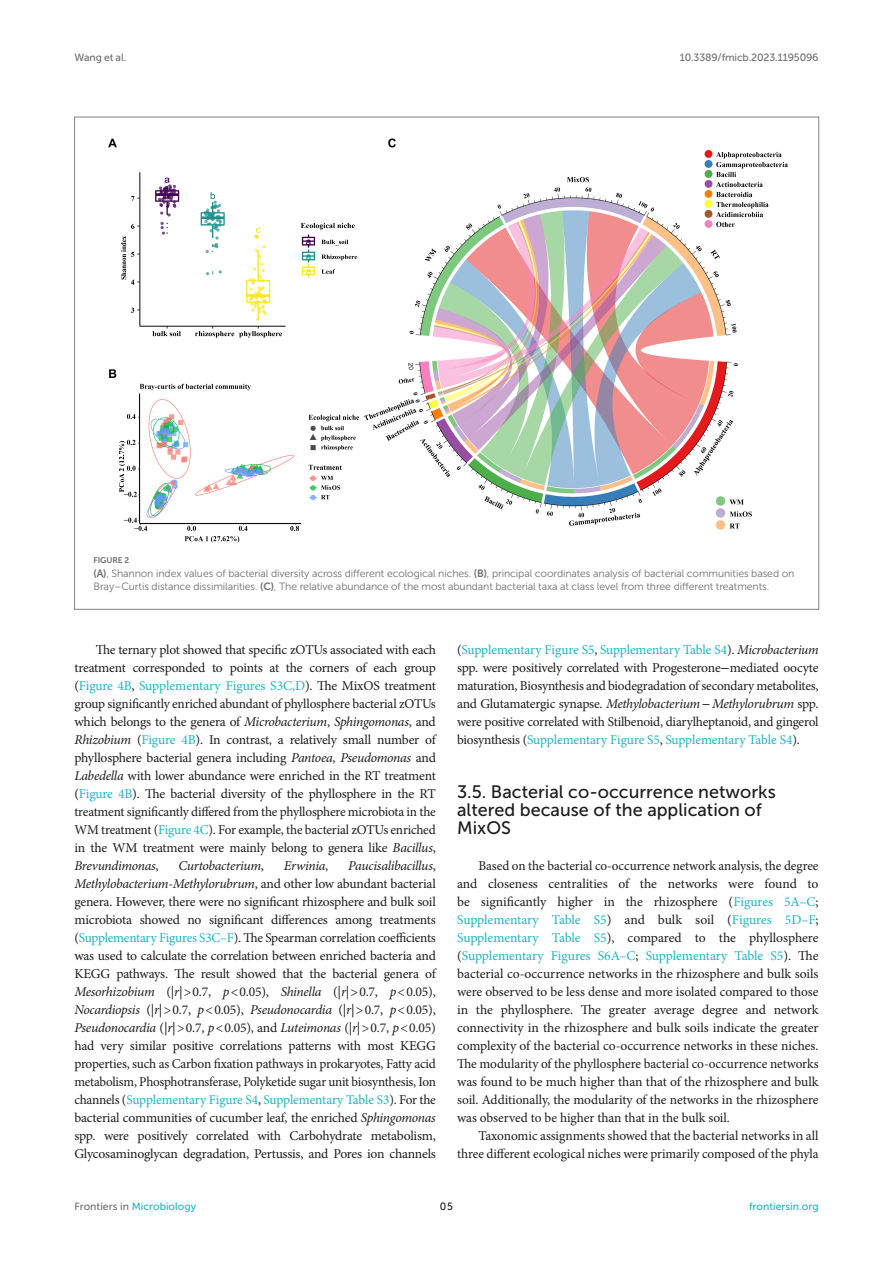
<style>
.page{position:relative;width:893px;height:1263px;background:#fff}
.page>*{position:absolute;margin:0;border:0;box-sizing:border-box;transform-origin:0 0}
.HEAD_2{font:18px/18px "Museo Sans 500";color:#1b1c1b}
.TEXT{font:13.5px/18px "Minion Pro";letter-spacing:-.01em;color:#1b1c1b;text-align:justify}
.TEXT_FLUSH{font:13.5px/18px "Minion Pro";letter-spacing:-.005em;color:#1b1c1b;text-align:justify}
.TEXT-2{font:italic 13.5px "Minion Pro";letter-spacing:-.025em;color:#1b1c1b}
.FIG_LEG{font:10.5px/13.5px "Museo Sans 300";letter-spacing:-.01em;color:#706f70}
.t1{font:10.5px "Museo Sans 500";color:#1db5c3}
.t2{font:10.5px "Museo Sans 500";letter-spacing:-.015em;color:#706f70}
.t3{font:10.5px "Museo Sans 500";color:#1b1c1b}
.FIG_HD{font:8.25px "Museo Sans 700";letter-spacing:-.01em;color:#706f70}
.s1{font-family:"Museo Sans 700"}
.s2{color:#1db5c3}
.s3{font-style:italic}
.s4{font-style:normal}
.s5{font-family:"STIX General"}
.s6{font-family:"STIX General";font-style:italic}
.s7{color:#706f70}
</style>
<div class="page">
<img style="left:108px;top:138px;width:680px;height:405px">
<p class="t2" style="left:74px;top:51px;width:53px">Wang et al.</p>
<p class="t2" style="left:680px;top:51px;width:140px">10.3389/fmicb.2023.1195096</p>
<p class="FIG_HD" style="left:94px;top:556px;width:37px">FIGURE 2</p>
<p class="FIG_LEG" style="left:94px;top:567px;width:702px"><span class="s1">(A)</span>, Shannon index values of bacterial diversity across different ecological niches. <span class="s1">(B)</span>, principal coordinates analysis of bacterial communities based on<br>Bray–Curtis distance dissimilarities. <span class="s1">(C)</span>, The relative abundance of the most abundant bacterial taxa at class level from three different treatments.</p>
<p class="TEXT" style="left:74px;top:641px;width:363px;text-indent:21px">The ternary plot showed that specific zOTUs associated with each treatment corresponded to points at the corners of each group (<span class="s2">Figure 4B</span>, <span class="s2">Supplementary Figures S3C,D</span>). The MixOS treatment group significantly enriched abundant of phyllosphere bacterial zOTUs which belongs to the genera of <span class="s3">Microbacterium</span>, <span class="s3">Sphingomonas</span>, and <span class="s3">Rhizobium</span> (<span class="s2">Figure 4B</span>). In contrast, a relatively small number of phyllosphere bacterial genera including <span class="s3">Pantoea</span>, <span class="s3">Pseudomonas</span> and <span class="s3">Labedella</span> with lower abundance were enriched in the RT treatment (<span class="s2">Figure 4B</span>). The bacterial diversity of the phyllosphere in the RT treatment significantly differed from the phyllosphere microbiota in the WM treatment (<span class="s2">Figure 4C</span>). For example, the bacterial zOTUs enriched in the WM treatment were mainly belong to genera like <span class="s3">Bacillus</span>, <span class="s3">Brevundimonas</span>,</p>
<p class="TEXT" style="left:74px;top:857px;width:363px;text-indent:274px"><span class="s3">Paucisalibacillus</span>, <span class="s3">Methylobacterium-Methylorubrum</span>, and other low abundant bacterial genera. However, there were no significant rhizosphere and bulk soil microbiota showed no significant differences among treatments (<span class="s2">Supplementary Figures S3C–F</span>). The Spearman correlation coefficients was used to calculate the correlation between enriched bacteria and KEGG pathways. The result showed that the bacterial genera of <span class="s3">Mesorhizobium</span> (|<span class="s3">r</span>|&gt;0.7, <span class="s3">p</span>&lt;0.05), <span class="s3">Shinella</span> (|<span class="s3">r</span>|&gt;0.7, <span class="s3">p</span>&lt;0.05), <span class="s3">Nocardiopsis</span> (|<span class="s3">r</span>|&gt;0.7, <span class="s3">p</span>&lt;0.05), <span class="s3">Pseudonocardia</span> (|<span class="s3">r</span>|&gt;0.7, <span class="s3">p</span>&lt;0.05), <span class="s3">Pseudonocardia</span> (|<span class="s3">r</span>|&gt;0.7, <span class="s3">p</span>&lt;0.05), and <span class="s3">Luteimonas</span> (|<span class="s3">r</span>|&gt;0.7, <span class="s3">p</span>&lt;0.05) had very similar positive correlations patterns with most KEGG properties, such as Carbon fixation pathways in prokaryotes, Fatty acid metabolism, Phosphotransferase, Polyketide sugar unit biosynthesis, Ion channels (<span class="s2">Supplementary Figure S4</span>, <span class="s2">Supplementary Table S3</span>). For the bacterial communities of cucumber leaf, the enriched <span class="s3">Sphingomonas </span>spp. were positively correlated with Carbohydrate metabolism, Glycosaminoglycan degradation, Pertussis, and Pores ion channels</p>
<p class="TEXT-2" style="left:179px;top:856px;width:87px">Curtobacterium<span class="s4">,</span></p>
<p class="TEXT-2" style="left:284px;top:856px;width:46px">Erwinia<span class="s4">,</span></p>
<p class="TEXT" style="left:457px;top:641px;width:363px">(<span class="s2">Supplementary Figure S5</span>, <span class="s2">Supplementary Table S4</span>). <span class="s3">Microbacterium </span>spp. were positively correlated with Progesterone<span class="s5">−</span>mediated oocyte maturation, Biosynthesis and biodegradation of secondary metabolites, and Glutamatergic synapse. <span class="s3">Methylobacterium</span><span class="s6">−</span><span class="s3">Methylorubrum</span> spp. were positive correlated with Stilbenoid, diarylheptanoid, and gingerol biosynthesis (<span class="s2">Supplementary Figure S5</span>, <span class="s2">Supplementary Table S4</span>).</p>
<p class="HEAD_2" style="left:457px;top:783px;width:320px">3.5. Bacterial co-occurrence networks altered because of the application of<br>MixOS</p>
<p class="TEXT_FLUSH" style="left:457px;top:857px;width:363px;text-indent:21px">Based on the bacterial co-occurrence network analysis, the degree and closeness centralities of the networks were found to be significantly higher in the rhizosphere (<span class="s2">Figures 5A–C</span>; <span class="s2">Supplementary Table S5</span>) and bulk soil (<span class="s2">Figures 5D–F</span>; <span class="s2">Supplementary Table S5</span>), compared to the phyllosphere (<span class="s2">Supplementary Figures S6A–C</span>; <span class="s2">Supplementary Table S5</span>). The bacterial co-occurrence networks in the rhizosphere and bulk soils were observed to be less dense and more isolated compared to those in the phyllosphere. The greater average degree and network connectivity in the rhizosphere and bulk soils indicate the greater complexity of the bacterial co-occurrence networks in these niches.<br>The modularity of the phyllosphere bacterial co-occurrence networks was found to be much higher than that of the rhizosphere and bulk soil. Additionally, the modularity of the networks in the rhizosphere was observed to be higher than that in the bulk soil.</p>
<p class="TEXT" style="left:457px;top:1127px;width:363px;text-align:right">Taxonomic assignments showed that the bacterial networks in all three different ecological niches were primarily composed of the phyla</p>
<p class="t1" style="left:74px;top:1200px;width:123px"><span class="s7">Frontiers in</span> Microbiology</p>
<p class="t3" style="left:440px;top:1200px;width:14px">05</p>
<p class="t1" style="left:749px;top:1200px;width:71px">frontiersin.org</p>
</div>
